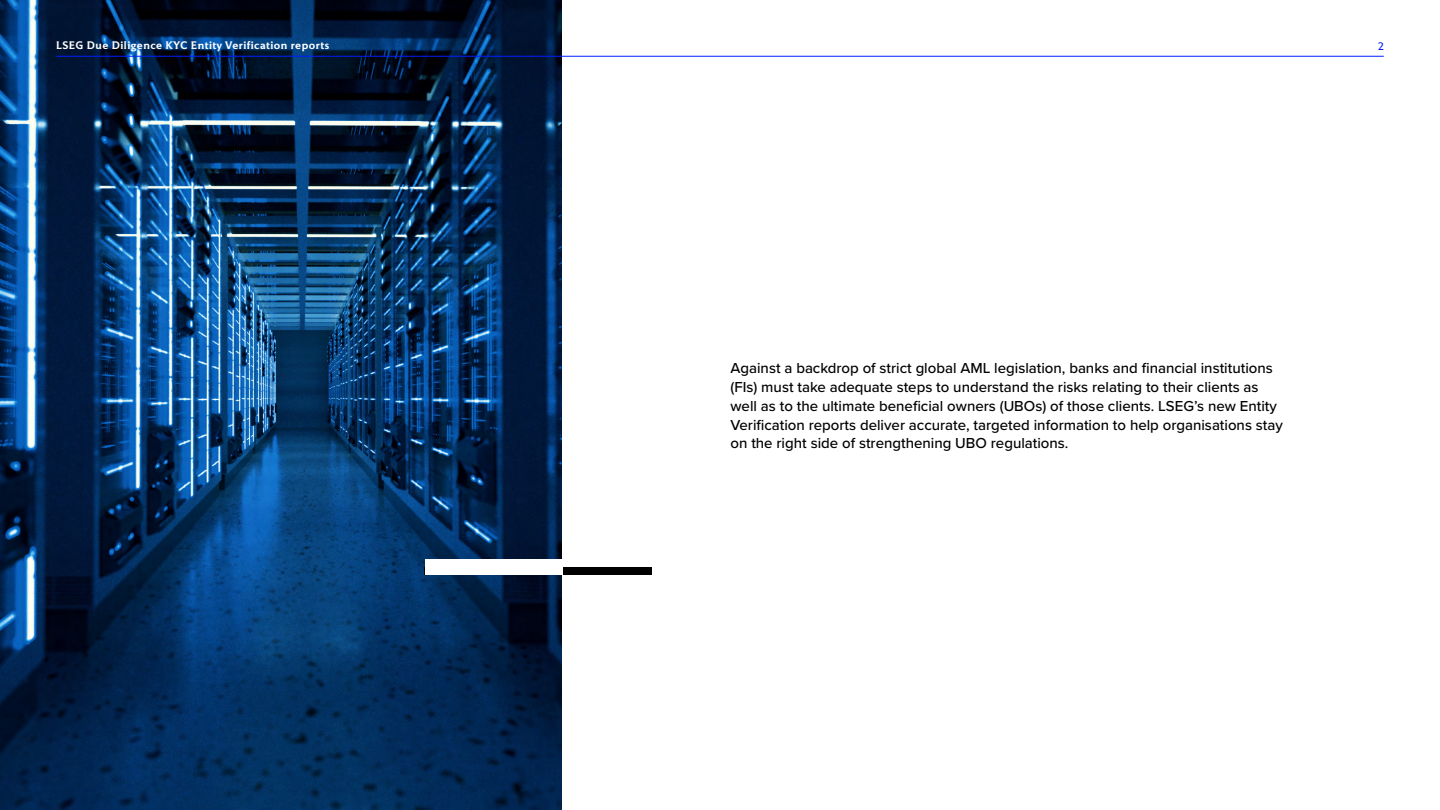
<style>
.page{position:relative;width:1440px;height:810px;background:#fff}
.page>*{position:absolute;margin:0;border:0;box-sizing:border-box;transform-origin:0 0}
.Intro_text_20_25pt_black{font:500 15px/18.8px "Proxima Nova";color:#000}
.LSE_pagination_15_18pt_blue{font:600 11.25px "LSEG Motto";letter-spacing:.04em;color:#fff}
.t1{font:11.25px "LSEG Motto";color:#001eff}
</style>
<div class="page">
<img style="left:0;top:0;width:562px;height:810px">
<hr style="left:56px;top:56px;width:1328px;height:1px;background:#001eff">
<div style="left:424px;top:567px;width:228px;height:8px;background:#000"></div>
<div style="left:425px;top:560px;width:137px;height:15px;background:#fff"></div>
<p class="LSE_pagination_15_18pt_blue" style="left:56px;top:38px;width:274px">LSEG Due Diligence KYC Entity Verification reports</p>
<p class="t1" style="left:1378px;top:39px;width:7px">2</p>
<p class="Intro_text_20_25pt_black" style="left:730px;top:359px;width:554px">Against a backdrop of strict global AML legislation, banks and financial institutions (FIs) must take adequate steps to understand the risks relating to their clients as well as to the ultimate beneficial owners (UBOs) of those clients. LSEG’s new Entity Verification reports deliver accurate, targeted information to help organisations stay on the right side of strengthening UBO regulations.</p>
</div>
